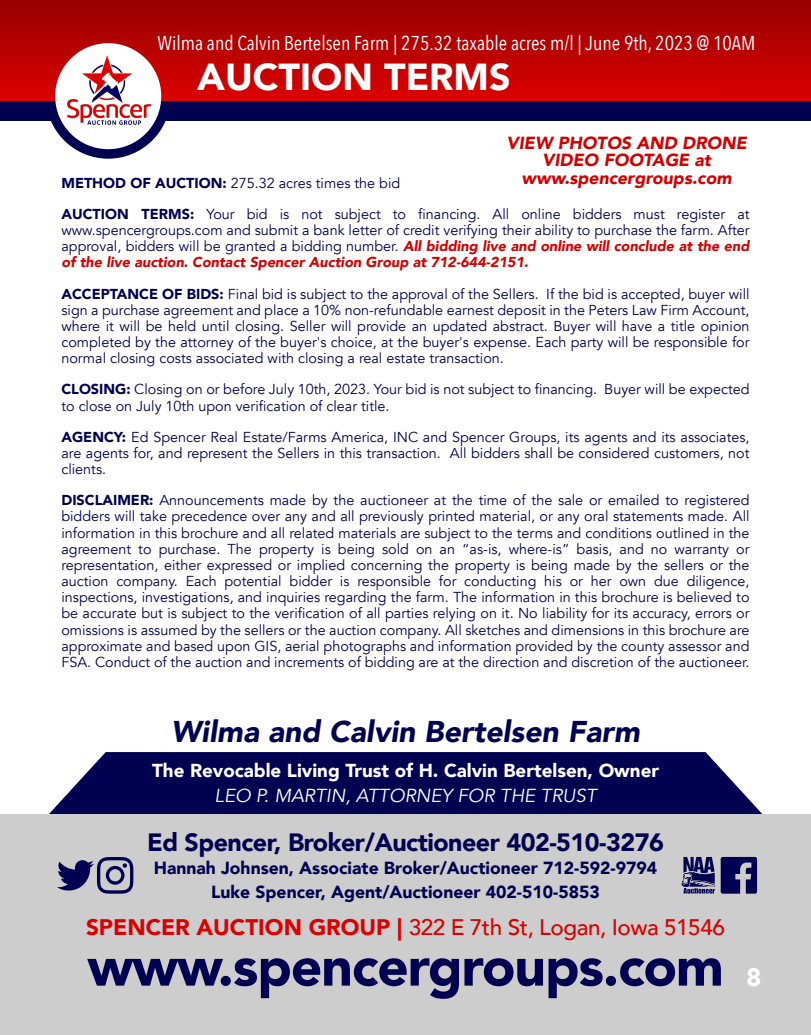
<style>
.page{position:relative;width:811px;height:1035px;background:#fff}
.page>*{position:absolute;margin:0;border:0;box-sizing:border-box;transform-origin:0 0}
.t1{font:900 55px "Avenir";letter-spacing:-.02em;color:#010151}
.t2{font:900 37.5px "Avenir";color:#fff}
.t3{font:italic 900 30px "Avenir";color:#010151}
.t4{font:900 25px "Avenir";letter-spacing:-.02em;color:#010151}
.t5{font:500 22.5px "Avenir";letter-spacing:-.02em;color:#d90000}
.t6{font:20px "Avenir Next Condensed";color:#fff}
.t7{font:900 18.75px "Avenir";color:#fff}
.t8{font:italic 18.75px "Avenir";color:#fff}
.t9{font:900 17.5px/23.6px "Avenir";color:#010151;text-align:center}
.t10{font:italic 900 17.5px/17.5px "Avenir";color:#d20000;text-align:center}
.t11{font:14.38px/16.1px "Avenir";color:#010151;text-align:justify}
.s1{font-weight:900}
.s2{font-weight:900;font-style:italic;color:#d30000}
.s3{font-size:25px;color:#fff}
</style>
<div class="page">
<svg style="left:49px;top:752px;width:713px;height:62px;background:#15155e"></svg>
<div style="left:0;top:35px;width:810px;height:86px;background:#010151"></div>
<img style="left:0;top:0;width:810px;height:100px">
<img style="left:44px;top:24px;width:131px;height:131px">
<div style="left:0;top:814px;width:810px;height:221px;background:#cdcdcd"></div>
<svg style="left:681px;top:857px;width:75px;height:37px"></svg>
<svg style="left:57px;top:857px;width:76px;height:37px"></svg>
<h3 class="t6" style="left:157px;top:30px;width:599px">Wilma and Calvin Bertelsen Farm | 275.32 taxable acres m/l | June 9th, 2023 @ 10AM</h3>
<h2 class="t2" style="left:197px;top:53px;width:315px">AUCTION TERMS</h2>
<p class="t10" style="left:506px;top:135px;width:242px">VIEW PHOTOS AND DRONE<br>VIDEO FOOTAGE at www.spencergroups.com</p>
<p class="t11" style="left:61px;top:167px;width:689px;line-height:31.1px"><span class="s1">METHOD OF AUCTION:</span> 275.32 acres times the bid<br><span class="s1">AUCTION TERMS:</span> Your bid is not subject to financing. All online bidders must register at</p>
<p class="t11" style="left:61px;top:222px;width:689px">www.spencergroups.com and submit a bank letter of credit verifying their ability to purchase the farm. After approval, bidders will be granted a bidding number. <span class="s2">All bidding live and online will conclude at the end of the live auction. Contact Spencer Auction Group at 712-644-2151.</span></p>
<p class="t11" style="left:61px;top:286px;width:689px"><span class="s1">ACCEPTANCE OF BIDS:</span> Final bid is subject to the approval of the Sellers. If the bid is accepted, buyer will sign a purchase agreement and place a 10% non-refundable earnest deposit in the Peters Law Firm Account, where it will be held until closing. Seller will provide an updated abstract. Buyer will have a title opinion completed by the attorney of the buyer's choice, at the buyer's expense. Each party will be responsible for normal closing costs associated with closing a real estate transaction.</p>
<p class="t11" style="left:61px;top:382px;width:689px"><span class="s1">CLOSING:</span> Closing on or before July 10th, 2023. Your bid is not subject to financing. Buyer will be expected to close on July 10th upon verification of clear title.</p>
<p class="t11" style="left:61px;top:429px;width:689px"><span class="s1">AGENCY:</span> Ed Spencer Real Estate/Farms America, INC and Spencer Groups, its agents and its associates, are agents for, and represent the Sellers in this transaction. All bidders shall be considered customers, not clients.</p>
<p class="t11" style="left:61px;top:492px;width:689px"><span class="s1">DISCLAIMER:</span> Announcements made by the auctioneer at the time of the sale or emailed to registered bidders will take precedence over any and all previously printed material, or any oral statements made. All information in this brochure and all related materials are subject to the terms and conditions outlined in the agreement to purchase. The property is being sold on an “as-is, where-is” basis, and no warranty or representation, either expressed or implied concerning the property is being made by the sellers or the auction company. Each potential bidder is responsible for conducting his or her own due diligence, inspections, investigations, and inquiries regarding the farm. The information in this brochure is believed to be accurate but is subject to the verification of all parties relying on it. No liability for its accuracy, errors or omissions is assumed by the sellers or the auction company. All sketches and dimensions in this brochure are approximate and based upon GIS, aerial photographs and information provided by the county assessor and FSA. Conduct of the auction and increments of bidding are at the direction and discretion of the auctioneer.</p>
<h3 class="t3" style="left:171px;top:712px;width:470px">Wilma and Calvin Bertelsen Farm</h3>
<h3 class="t7" style="left:152px;top:758px;width:508px">The Revocable Living Trust of H. Calvin Bertelsen, Owner</h3>
<h3 class="t8" style="left:214px;top:783px;width:383px">LEO P. MARTIN, ATTORNEY FOR THE TRUST</h3>
<h3 class="t4" style="left:147px;top:826px;width:518px">Ed Spencer, Broker/Auctioneer 402-510-3276</h3>
<p class="t9" style="left:154px;top:857px;width:505px">Hannah Johnsen, Associate Broker/Auctioneer 712-592-9794<br>Luke Spencer, Agent/Auctioneer 402-510-5853</p>
<h3 class="t5" style="left:86px;top:913px;width:640px"><span class="s1">SPENCER AUCTION GROUP |</span> 322 E 7th St, Logan, Iowa 51546</h3>
<h1 class="t1" style="left:87px;top:931px;width:675px">www.spencergroups.com <span class="s3">8</span></h1>
</div>
